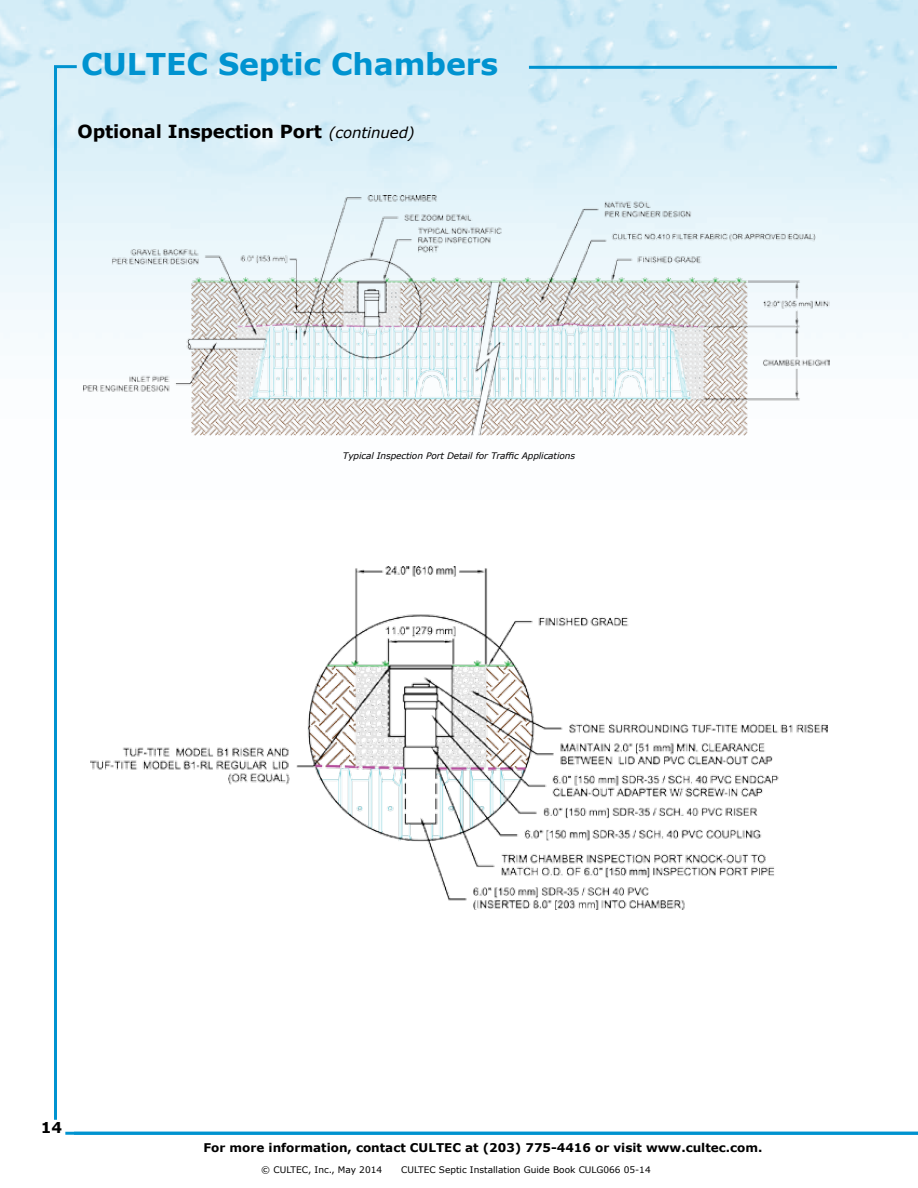
<style>
.page{position:relative;width:918px;height:1188px;background:#fff}
.page>*{position:absolute;margin:0;border:0;box-sizing:border-box;transform-origin:0 0}
.t1{font:700 30px "Verdana";letter-spacing:-.005em;color:#0093d0}
.t2{font:700 18px "Verdana";letter-spacing:-.01em;color:#000}
.t3{font:700 15px "Verdana";color:#000}
.t4{font:700 12px "Verdana";color:#000}
.t5{font:9px "Verdana";color:#000}
.t6{font:italic 9px "Verdana";letter-spacing:-.01em;color:#000}
.s1{font-weight:400;font-style:italic;font-size:15px}
</style>
<div class="page">
<img style="left:0;top:0;width:918px;height:1132px">
<hr style="left:74px;top:1132px;width:844px;height:3px;background:#0093d0">
<svg style="left:52px;top:64px;width:28px;height:1060px"></svg>
<hr style="left:529px;top:66px;width:308px;height:3px;background:#0093d0">
<img style="left:84px;top:195px;width:745px;height:240px">
<img style="left:90px;top:567px;width:738px;height:342px">
<h1 class="t1" style="left:81px;top:43px;width:419px">CULTEC Septic Chambers</h1>
<h2 class="t2" style="left:78px;top:118px;width:339px">Optional Inspection Port <span class="s1">(continued)</span></h2>
<p class="t6" style="left:343px;top:450px;width:234px">Typical Inspection Port Detail for Traffic Applications</p>
<p class="t3" style="left:39px;top:1117px;width:25px">1414</p>
<p class="t4" style="left:203px;top:1140px;width:561px">For more information, contact CULTEC at (203) 775-4416 or visit www.cultec.com.</p>
<p class="t5" style="left:261px;top:1163px;width:122px">© CULTEC, Inc., May 2014</p>
<p class="t5" style="left:401px;top:1163px;width:251px">CULTEC Septic Installation Guide Book CULG066 05-14</p>
</div>
